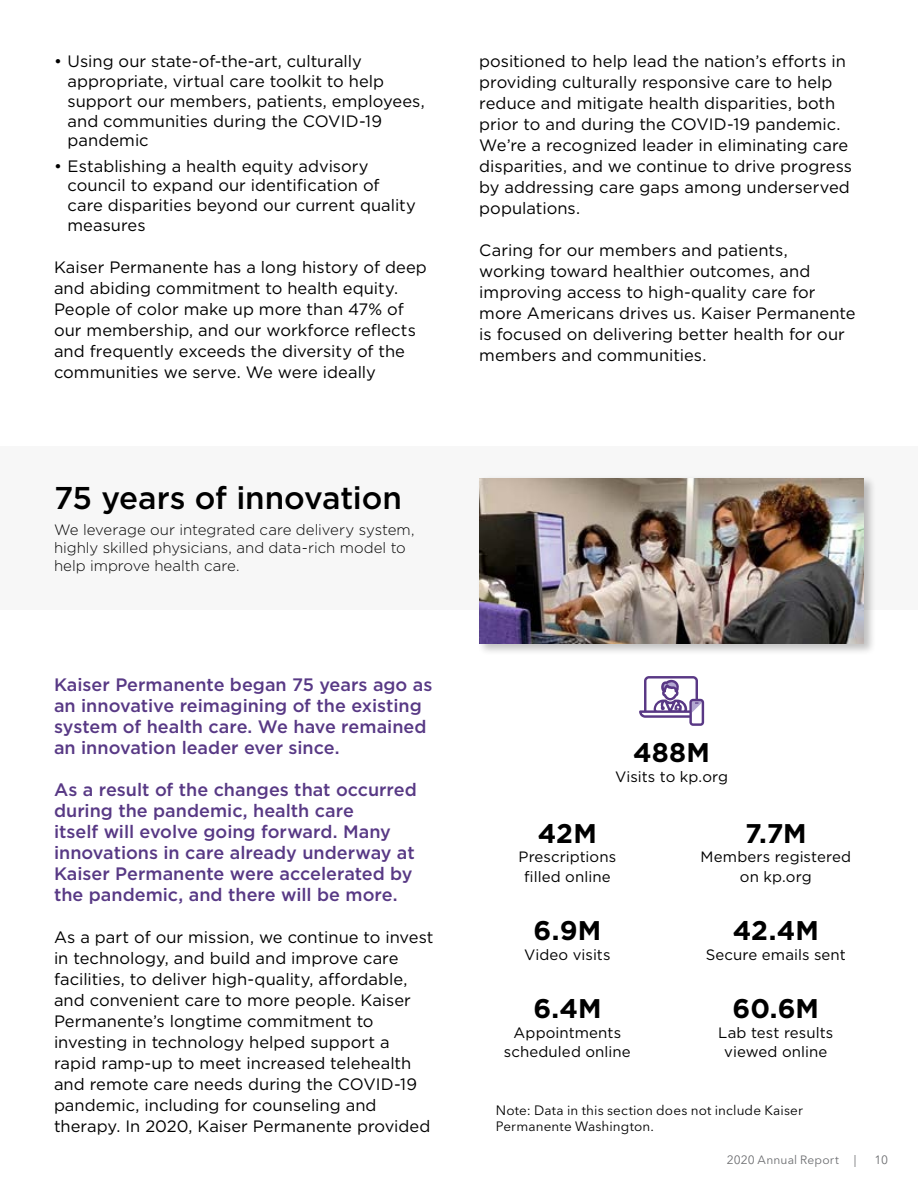
<style>
.page{position:relative;width:918px;height:1188px;background:#fff}
.page>*{position:absolute;margin:0;border:0;box-sizing:border-box;transform-origin:0 0}
.t1{font:500 31.5px "Gotham";letter-spacing:-.005em;color:#000}
.t2{font:700 27px "Gotham";color:#000}
.t3{font:500 18px/21px "Gotham";color:#583985}
.t4{font:16.5px/21px "Gotham";color:#000}
.t5{font:15px/19.5px "Gotham";letter-spacing:.005em;color:#000;text-align:center}
.t6{font:300 15px/18px "Gotham";color:#000}
.t7{font:13.5px/16.2px "Avenir Next LT Pro";letter-spacing:.01em;color:#000}
.t8{font:12px "Avenir Next LT Pro";letter-spacing:.01em;color:#6d6e71}
</style>
<div class="page">
<div style="left:0;top:446px;width:918px;height:163px;background:#f7f7f7"></div>
<svg style="left:639px;top:676px;width:65px;height:50px"></svg>
<div style="left:477px;top:475px;width:399px;height:180px;background:#000;opacity:.25"></div>
<img style="left:479px;top:478px;width:385px;height:165px">
<p class="t4" style="left:68px;top:51px;width:359px;line-height:19.8px;text-indent:-13px">• Using our state-of-the-art, culturally appropriate, virtual care toolkit to help support our members, patients, employees, and communities during the COVID-19 pandemic</p>
<p class="t4" style="left:68px;top:156px;width:350px;line-height:19.8px;text-indent:-13px">• Establishing a health equity advisory council to expand our identification of care disparities beyond our current quality measures</p>
<p class="t4" style="left:54px;top:256px;width:374px">Kaiser Permanente has a long history of deep and abiding commitment to health equity.<br>People of color make up more than 47% of our membership, and our workforce reflects and frequently exceeds the diversity of the communities we serve. We were ideally</p>
<h2 class="t1" style="left:54px;top:478px;width:349px">75 years of innovation</h2>
<p class="t6" style="left:54px;top:520px;width:362px">We leverage our integrated care delivery system, highly skilled physicians, and data-rich model to help improve health care.</p>
<p class="t3" style="left:54px;top:674px;width:380px">Kaiser Permanente began 75 years ago as an innovative reimagining of the existing system of health care. We have remained an innovation leader ever since.</p>
<p class="t3" style="left:54px;top:779px;width:364px">As a result of the changes that occurred during the pandemic, health care<br>itself will evolve going forward. Many innovations in care already underway at Kaiser Permanente were accelerated by the pandemic, and there will be more.</p>
<p class="t4" style="left:54px;top:926px;width:381px">As a part of our mission, we continue to invest in technology, and build and improve care facilities, to deliver high-quality, affordable, and convenient care to more people. Kaiser Permanente’s longtime commitment to investing in technology helped support a rapid ramp-up to meet increased telehealth and remote care needs during the COVID-19 pandemic, including for counseling and therapy. In 2020, Kaiser Permanente provided</p>
<p class="t4" style="left:479px;top:51px;width:374px">positioned to help lead the nation’s efforts in providing culturally responsive care to help reduce and mitigate health disparities, both prior to and during the COVID-19 pandemic.<br>We’re a recognized leader in eliminating care disparities, and we continue to drive progress by addressing care gaps among underserved populations.</p>
<p class="t4" style="left:479px;top:240px;width:378px">Caring for our members and patients, working toward healthier outcomes, and improving access to high-quality care for more Americans drives us. Kaiser Permanente is focused on delivering better health for our members and communities.</p>
<p class="t2" style="left:633px;top:735px;width:78px">488M</p>
<p class="t5" style="left:615px;top:766px;width:115px">Visits to kp.org</p>
<p class="t2" style="left:538px;top:815px;width:60px">42M</p>
<p class="t5" style="left:519px;top:847px;width:99px">Prescriptions filled online</p>
<p class="t2" style="left:534px;top:913px;width:69px">6.9M</p>
<p class="t5" style="left:524px;top:944px;width:88px">Video visits</p>
<p class="t2" style="left:533px;top:991px;width:70px">6.4M</p>
<p class="t5" style="left:504px;top:1022px;width:128px">Appointments scheduled online</p>
<p class="t2" style="left:745px;top:815px;width:63px">7.7M</p>
<p class="t5" style="left:701px;top:847px;width:152px">Members registered on kp.org</p>
<p class="t2" style="left:733px;top:913px;width:88px">42.4M</p>
<p class="t5" style="left:706px;top:944px;width:141px">Secure emails sent</p>
<p class="t2" style="left:733px;top:991px;width:88px">60.6M</p>
<p class="t5" style="left:718px;top:1022px;width:117px">Lab test results viewed online</p>
<p class="t7" style="left:496px;top:1102px;width:309px">Note: Data in this section does not include Kaiser<br>Permanente Washington.</p>
<p class="t8" style="left:727px;top:1153px;width:131px">2020 Annual Report |</p>
<p class="t8" style="left:874px;top:1153px;width:15px">10</p>
</div>
